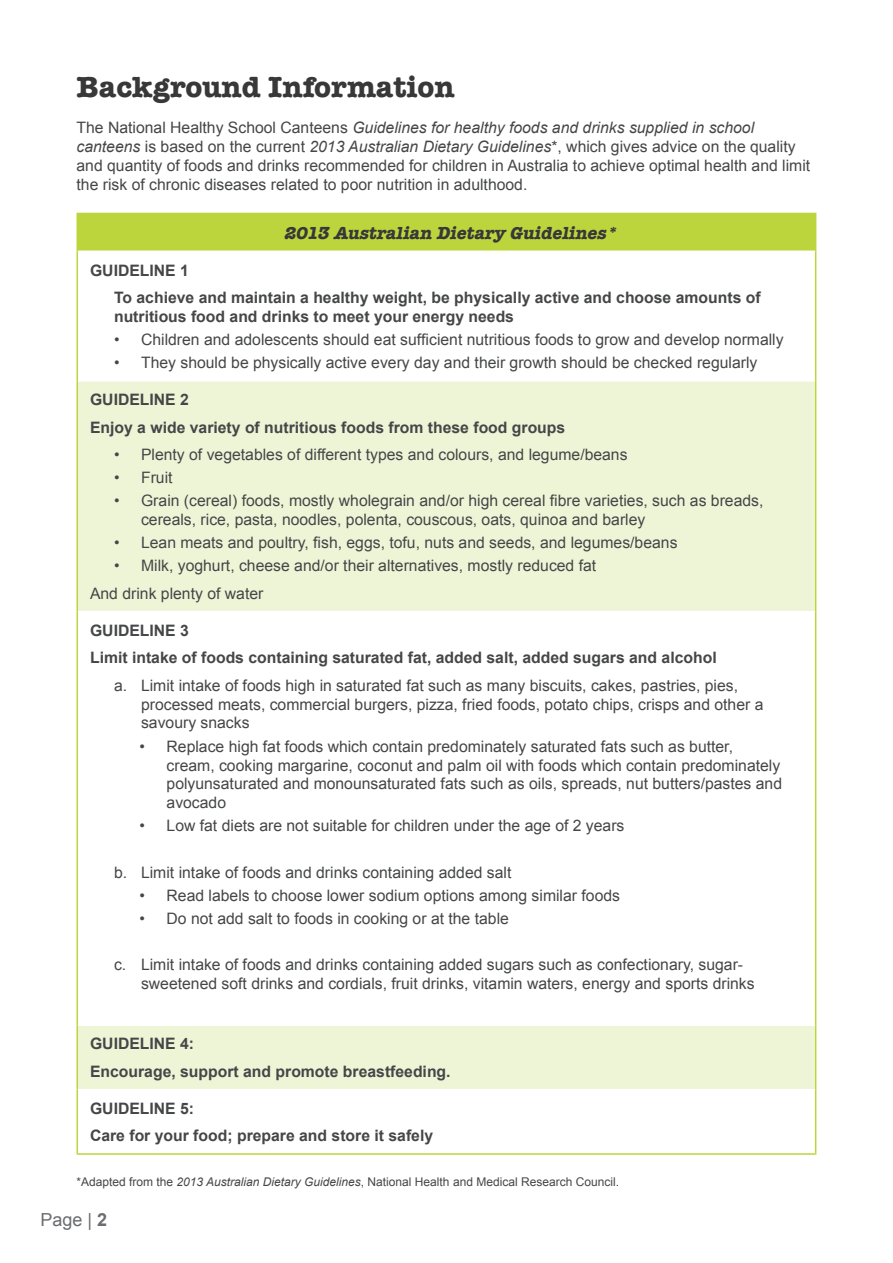
<style>
.page{position:relative;width:893px;height:1263px;background:#fff}
.page>*{position:absolute;margin:0;border:0;box-sizing:border-box;transform-origin:0 0}
.t1{font:700 30px "American Typewriter";color:#383839}
.t2{font:italic 700 18px "American Typewriter";color:#383839}
.t3{font:18px "Arial";color:#6c6d70}
.Body{font:15.75px/18.9px "Arial";color:#454647}
.Body-2{font:700 15.75px "Arial";color:#454647}
.Bullets{font:700 15.75px/18.9px "Arial";color:#454647}
.Note{font:12px "Arial";color:#454647}
.s1{font-style:italic}
.s2{font-weight:700}
</style>
<div class="page">
<div style="left:77px;top:213px;width:739px;height:38px;background:#bcd53d"></div>
<svg style="left:78px;top:382px;width:737px;height:707px"></svg>
<hr style="left:77px;top:251px;width:1px;height:130px;background:#bcd53d">
<hr style="left:815px;top:251px;width:1px;height:130px;background:#bcd53d">
<hr style="left:77px;top:381px;width:1px;height:231px;background:#bcd53d">
<hr style="left:815px;top:381px;width:1px;height:231px;background:#bcd53d">
<hr style="left:77px;top:612px;width:1px;height:413px;background:#bcd53d">
<hr style="left:815px;top:612px;width:1px;height:413px;background:#bcd53d">
<hr style="left:77px;top:1025px;width:1px;height:64px;background:#bcd53d">
<hr style="left:815px;top:1025px;width:1px;height:64px;background:#bcd53d">
<hr style="left:77px;top:1089px;width:1px;height:64px;background:#bcd53d">
<hr style="left:815px;top:1089px;width:1px;height:64px;background:#bcd53d">
<hr style="left:77px;top:1153px;width:739px;height:2px;background:#bcd53d">
<hr style="left:78px;top:250px;width:737px;height:2px;background:#fff">
<hr style="left:78px;top:611px;width:737px;height:1px;background:#fff">
<hr style="left:78px;top:1024px;width:737px;height:2px;background:#fff">
<h1 class="t1" style="left:77px;top:61px;width:380px">Background Information</h1>
<p class="Body" style="left:77px;top:118px;width:735px">The National Healthy School Canteens <span class="s1">Guidelines for healthy foods and drinks supplied in school canteens</span> is based on the current <span class="s1">2013 Australian Dietary Guidelines</span>*, which gives advice on the quality and quantity of foods and drinks recommended for children in Australia to achieve optimal health and limit the risk of chronic diseases related to poor nutrition in adulthood.</p>
<p class="t2" style="left:284px;top:217px;width:341px">2013 Australian Dietary Guidelines*</p>
<p class="Body-2" style="left:90px;top:259px;width:100px">GUIDELINE 1</p>
<p class="Bullets" style="left:114px;top:288px;width:648px">To achieve and maintain a healthy weight, be physically active and choose amounts of nutritious food and drinks to meet your energy needs</p>
<p class="Body" style="left:114px;top:330px;width:671px">• Children and adolescents should eat sufficient nutritious foods to grow and develop normally</p>
<p class="Body" style="left:114px;top:353px;width:645px">• They should be physically active every day and their growth should be checked regularly</p>
<p class="Body-2" style="left:90px;top:389px;width:100px">GUIDELINE 2</p>
<p class="Body-2" style="left:90px;top:416px;width:477px">Enjoy a wide variety of nutritious foods from these food groups</p>
<p class="Body" style="left:114px;top:445px;width:515px">• Plenty of vegetables of different types and colours, and legume/beans</p>
<p class="Body" style="left:114px;top:468px;width:60px">• Fruit</p>
<p class="Body" style="left:141px;top:491px;width:624px;text-indent:-27px">• Grain (cereal) foods, mostly wholegrain and/or high cereal fibre varieties, such as breads, cereals, rice, pasta, noodles, polenta, couscous, oats, quinoa and barley</p>
<p class="Body" style="left:114px;top:533px;width:565px">• Lean meats and poultry, fish, eggs, tofu, nuts and seeds, and legumes/beans</p>
<p class="Body" style="left:114px;top:557px;width:484px">• Milk, yoghurt, cheese and/or their alternatives, mostly reduced fat</p>
<p class="Body" style="left:90px;top:584px;width:175px">And drink plenty of water</p>
<p class="Body-2" style="left:90px;top:620px;width:100px">GUIDELINE 3</p>
<p class="Body-2" style="left:90px;top:647px;width:628px">Limit intake of foods containing saturated fat, added salt, added sugars and alcohol</p>
<p class="Body" style="left:141px;top:676px;width:624px;text-indent:-27px">a. Limit intake of foods high in saturated fat such as many biscuits, cakes, pastries, pies, processed meats, commercial burgers, pizza, fried foods, potato chips, crisps and other a savoury snacks</p>
<p class="Body" style="left:167px;top:737px;width:617px;text-indent:-27px">• Replace high fat foods which contain predominately saturated fats such as butter, cream, cooking margarine, coconut and palm oil with foods which contain predominately polyunsaturated and monounsaturated fats such as oils, spreads, nut butters/pastes and avocado</p>
<p class="Body" style="left:140px;top:817px;width:486px">• Low fat diets are not suitable for children under the age of 2 years</p>
<p class="Body" style="left:114px;top:863px;width:399px">b. Limit intake of foods and drinks containing added salt</p>
<p class="Body" style="left:140px;top:886px;width:482px">• Read labels to choose lower sodium options among similar foods</p>
<p class="Body" style="left:140px;top:909px;width:371px">• Do not add salt to foods in cooking or at the table</p>
<p class="Body" style="left:141px;top:955px;width:615px;text-indent:-27px">c. Limit intake of foods and drinks containing added sugars such as confectionary, sugar&shy;sweetened soft drinks and cordials, fruit drinks, vitamin waters, energy and sports drinks</p>
<p class="Body-2" style="left:90px;top:1033px;width:106px">GUIDELINE 4:</p>
<p class="Body-2" style="left:90px;top:1061px;width:362px">Encourage, support and promote breastfeeding.</p>
<p class="Body-2" style="left:90px;top:1098px;width:106px">GUIDELINE 5:</p>
<p class="Body-2" style="left:90px;top:1125px;width:345px">Care for your food; prepare and store it safely</p>
<p class="Note" style="left:77px;top:1174px;width:544px">*Adapted from the <span class="s1">2013 Australian Dietary Guidelines</span>, National Health and Medical Research Council.</p>
<p class="t3" style="left:40px;top:1207px;width:68px">Page | <span class="s2">2</span></p>
</div>
